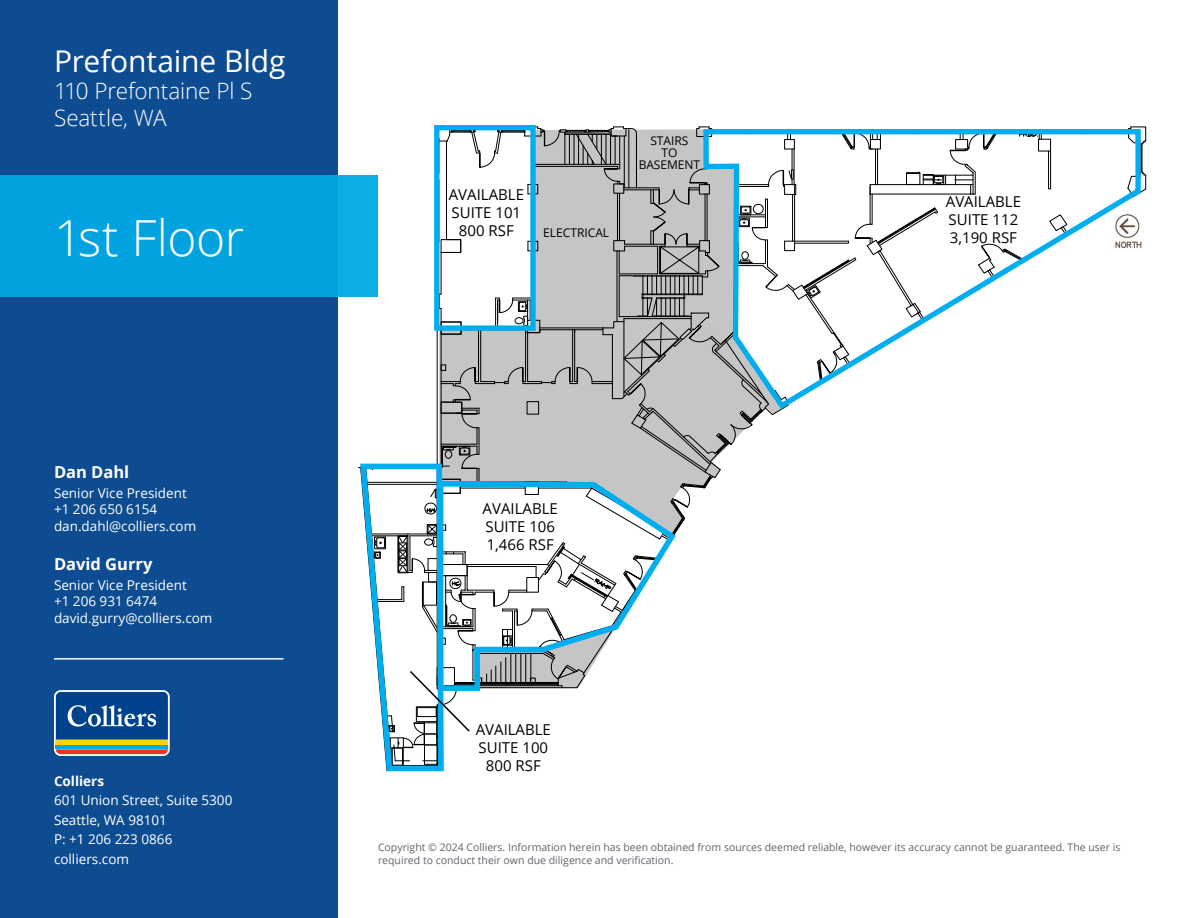
<style>
.page{position:relative;width:1188px;height:918px;background:#fff}
.page>*{position:absolute;margin:0;border:0;box-sizing:border-box;transform-origin:0 0}
.t1{font:300 49.8px "Open Sans";letter-spacing:-.01em;color:#fff}
.t2{font:30px "Open Sans";letter-spacing:-.005em;color:#fff}
.t3{font:300 22.5px/27px "Open Sans";letter-spacing:-.005em;color:#fff}
.t4{font:700 16.5px "Open Sans";color:#fff}
.t5{font:15px/18px "Open Sans";color:#000}
.t6{font:13.5px/16.5px "Open Sans";color:#fff}
.t7{font:700 13.5px "Open Sans";color:#fff}
.t8{font:12px/12px "Open Sans";color:#000;text-align:center}
.t9{font:10.5px/12.6px "Open Sans";color:#5f636a}
</style>
<div class="page">
<div style="left:0;top:0;width:338px;height:918px;background:#0d4c91"></div>
<div style="left:0;top:175px;width:378px;height:122px;background:#00a8e4"></div>
<hr style="left:54px;top:658px;width:230px;height:2px;background:#fff">
<svg style="left:54px;top:690px;width:116px;height:66px"></svg>
<hr style="left:56px;top:745px;width:112px;height:4px;background:#00a8e4">
<div style="left:56px;top:740px;width:112px;height:5px;background:#ffd600"></div>
<svg style="left:56px;top:749px;width:112px;height:5px"></svg>
<svg style="left:56px;top:692px;width:112px;height:48px"></svg>
<svg style="left:357px;top:126px;width:790px;height:646px"></svg>
<div style="left:434px;top:125px;width:102px;height:206px;border:5px solid #00aeef"></div>
<svg style="left:701px;top:126px;width:442px;height:287px"></svg>
<h2 class="t2" style="left:54px;top:41px;width:233px">Prefontaine Bldg</h2>
<h3 class="t3" style="left:54px;top:77px;width:200px">110 Prefontaine Pl S<br>Seattle, WA</h3>
<h1 class="t1" style="left:54px;top:203px;width:192px">1st Floor</h1>
<h3 class="t4" style="left:54px;top:461px;width:77px">Dan Dahl</h3>
<p class="t6" style="left:54px;top:484px;width:144px">Senior Vice President +1 206 650 6154 dan.dahl@colliers.com</p>
<h3 class="t4" style="left:54px;top:553px;width:100px">David Gurry</h3>
<p class="t6" style="left:54px;top:576px;width:160px">Senior Vice President<br>+1 206 931 6474 david.gurry@colliers.com</p>
<p class="t7" style="left:54px;top:772px;width:52px">Colliers</p>
<p class="t6" style="left:54px;top:790px;width:180px;line-height:19.5px">601 Union Street, Suite 5300<br>Seattle, WA 98101<br>P: +1 206 223 0866 colliers.com</p>
<p class="t8" style="left:639px;top:134px;width:63px">STAIRS<br>TO<br>BASEMENT</p>
<h3 class="t5" style="left:449px;top:185px;width:77px;text-align:center">AVAILABLE<br>SUITE 101<br>800 RSF</h3>
<h3 class="t5" style="left:946px;top:192px;width:77px">AVAILABLE<br>SUITE 112<br>3,190 RSF</h3>
<p class="t8" style="left:543px;top:226px;width:67px">ELECTRICAL</p>
<h3 class="t5" style="left:483px;top:499px;width:77px">AVAILABLE<br>SUITE 106<br>1,466 RSF</h3>
<h3 class="t5" style="left:476px;top:720px;width:77px;text-align:center">AVAILABLE<br>SUITE 100<br>800 RSF</h3>
<p class="t9" style="left:378px;top:841px;width:744px">Copyright © 2024 Colliers. Information herein has been obtained from sources deemed reliable, however its accuracy cannot be guaranteed. The user is required to conduct their own due diligence and verification.</p>
</div>
